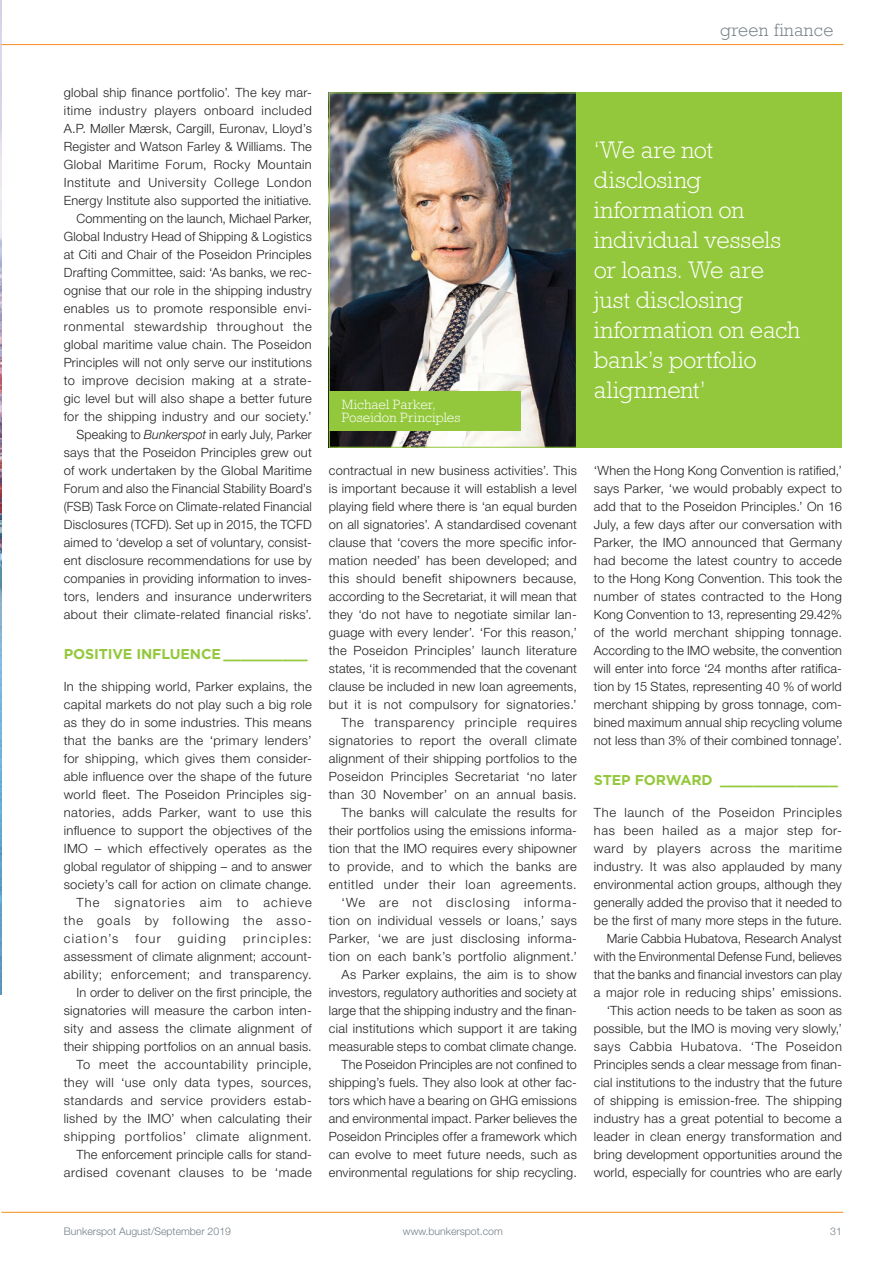
<style>
.page{position:relative;width:893px;height:1263px;background:#fff}
.page>*{position:absolute;margin:0;border:0;box-sizing:border-box;transform-origin:0 0}
.t1{font:300 24px/30px "Rockwell";letter-spacing:-.005em;color:#fff}
.t2{font:300 18px "Rockwell";letter-spacing:.025em;color:#737f86}
.t3{font:700 14.25px "Gotham";letter-spacing:-.01em;color:#94c83c}
.t4{font:300 13.5px/13.5px "Rockwell";letter-spacing:.005em;color:#fff}
.t5{font:300 12.75px/18px "Helvetica Neue LT Std";letter-spacing:.02em;color:#231f20;text-align:right}
.t6{font:300 12.75px "Helvetica Neue LT Std";letter-spacing:.08em;color:#231f20}
.t7{font:300 12.75px "Helvetica Neue LT Std";letter-spacing:.085em;color:#231f20}
.t8{font:300 12.75px "Helvetica Neue LT Std";letter-spacing:.1em;color:#231f20}
.t9{font:300 10.5px "Helvetica Neue LT Std";color:#737f86}
.s1{font-style:italic}
</style>
<div class="page">
<img style="left:0;top:6px;width:2px;height:988px">
<svg style="left:0;top:0;width:2px;height:6px"></svg>
<img style="left:331px;top:95px;width:244px;height:351px">
<div style="left:329px;top:93px;width:248px;height:355px;border:1px solid #94c83c"></div>
<div style="left:329px;top:391px;width:192px;height:40px;background:#94c83c"></div>
<div style="left:577px;top:93px;width:265px;height:355px;background:#94c83c"></div>
<hr style="left:2px;top:44px;width:841px;height:1px;background:#f68e1e">
<hr style="left:2px;top:1212px;width:841px;height:1px;background:#f68e1e">
<h2 class="t2" style="left:720px;top:20px;width:115px">green finance</h2>
<p class="t5" style="left:64px;top:83px;width:250px">global ship finance portfolio’. The key mar&shy;itime industry players onboard included A.P. Møller Mærsk, Cargill, Euronav, Lloyd’s Register and Watson Farley &amp; Williams. The Global Maritime Forum, Rocky Mountain Institute and University College London Energy Institute also supported the initiative.<br>Commenting on the launch, Michael Parker, Global Industry Head of Shipping &amp; Logistics at Citi and Chair of the Poseidon Principles Drafting Committee, said: ‘As banks, we rec&shy;ognise that our role in the shipping industry enables us to promote responsible envi&shy;ronmental stewardship throughout the global maritime value chain. The Poseidon Principles will not only serve our institutions to improve decision making at a strate&shy;gic level but will also shape a better future for the shipping industry and our society.’ Speaking to <span class="s1">Bunkerspot</span> in early July, Parker says that the Poseidon Principles grew out of work undertaken by the Global Maritime Forum and also the Financial Stability Board’s (FSB) Task Force on Climate-related Financial Disclosures (TCFD). Set up in 2015, the TCFD aimed to ‘develop a set of voluntary, consist&shy;ent disclosure recommendations for use by companies in providing information to inves&shy;tors, lenders and insurance underwriters about their climate-related financial risks’.</p>
<p class="t3" style="left:64px;top:644px;width:245px">POSITIVE INFLUENCE __________</p>
<p class="t5" style="left:64px;top:677px;width:250px">In the shipping world, Parker explains, the</p>
<p class="t5" style="left:64px;top:695px;width:250px">capital markets do not play such a big role</p>
<p class="t5" style="left:64px;top:713px;width:250px">as they do in some industries. This means</p>
<p class="t5" style="left:64px;top:731px;width:249px">that the banks are the ‘primary lenders’</p>
<p class="t5" style="left:64px;top:749px;width:250px">for shipping, which gives them consider-</p>
<p class="t5" style="left:64px;top:767px;width:250px">able influence over the shape of the future</p>
<p class="t5" style="left:64px;top:785px;width:250px">world fleet. The Poseidon Principles sig-</p>
<p class="t5" style="left:64px;top:803px;width:250px">natories, adds Parker, want to use this</p>
<p class="t5" style="left:64px;top:821px;width:250px">influence to support the objectives of the</p>
<p class="t5" style="left:64px;top:839px;width:250px">IMO – which effectively operates as the</p>
<p class="t5" style="left:64px;top:857px;width:250px">global regulator of shipping – and to answer</p>
<p class="t5" style="left:64px;top:875px;width:250px">society’s call for action on climate change.</p>
<p class="t7" style="left:77px;top:895px;width:237px">The signatories aim to achieve</p>
<p class="t6" style="left:64px;top:913px;width:250px">the goals by following the asso-</p>
<p class="t5" style="left:64px;top:929px;width:56px">ciation’s</p>
<p class="t5" style="left:136px;top:929px;width:27px">four</p>
<p class="t8" style="left:178px;top:931px;width:49px">guiding</p>
<p class="t5" style="left:64px;top:929px;width:250px">principles:<br>assessment of climate alignment; account&shy;ability; enforcement; and transparency.<br>In order to deliver on the first principle, the signatories will measure the carbon inten&shy;sity and assess the climate alignment of their shipping portfolios on an annual basis.<br>To meet the accountability principle, they will ‘use only data types, sources, standards and service providers estab&shy;lished by the IMO’ when calculating their shipping portfolios’ climate alignment.<br>The enforcement principle calls for stand&shy;ardised covenant clauses to be ‘made</p>
<p class="t4" style="left:342px;top:397px;width:120px">Michael Parker,<br>Poseidon Principles</p>
<h1 class="t1" style="left:594px;top:135px;width:208px">‘We are not disclosing information on individual vessels or loans. We are just disclosing information on each bank’s portfolio alignment’</h1>
<p class="t5" style="left:329px;top:461px;width:250px">contractual in new business activities’. This is important because it will establish a level playing field where there is ‘an equal burden on all signatories’. A standardised covenant clause that ‘covers the more specific infor&shy;mation needed’ has been developed; and this should benefit shipowners because, according to the Secretariat, it will mean that they ‘do not have to negotiate similar lan&shy;guage with every lender’. ‘For this reason,’ the Poseidon Principles’ launch literature states, ‘it is recommended that the covenant clause be included in new loan agreements, but it is not compulsory for signatories.’ The transparency principle requires signatories to report the overall climate alignment of their shipping portfolios to the Poseidon Principles Secretariat ‘no later than 30 November’ on an annual basis.<br>The banks will calculate the results for their portfolios using the emissions informa&shy;tion that the IMO requires every shipowner to provide, and to which the banks are entitled under their loan agreements. ‘We are not disclosing informa&shy;tion on individual vessels or loans,’ says Parker, ‘we are just disclosing informa&shy;tion on each bank’s portfolio alignment.’ As Parker explains, the aim is to show investors, regulatory authorities and society at large that the shipping industry and the finan&shy;cial institutions which support it are taking measurable steps to combat climate change.<br>The Poseidon Principles are not confined to shipping’s fuels. They also look at other fac&shy;tors which have a bearing on GHG emissions and environmental impact. Parker believes the Poseidon Principles offer a framework which can evolve to meet future needs, such as environmental regulations for ship recycling.</p>
<p class="t5" style="left:594px;top:461px;width:250px;text-align:justify">‘When the Hong Kong Convention is ratified,’ says Parker, ‘we would probably expect to add that to the Poseidon Principles.’ On 16<br>July, a few days after our conversation with Parker, the IMO announced that Germany had become the latest country to accede to the Hong Kong Convention. This took the number of states contracted to the Hong Kong Convention to 13, representing 29.42% of the world merchant shipping tonnage.<br>According to the IMO website, the convention will enter into force ‘24 months after ratifica&shy;tion by 15 States, representing 40 % of world merchant shipping by gross tonnage, com&shy;bined maximum annual ship recycling volume not less than 3% of their combined tonnage’.</p>
<p class="t3" style="left:594px;top:770px;width:245px">STEP FORWARD ______________</p>
<p class="t5" style="left:594px;top:803px;width:250px">The launch of the Poseidon Principles has been hailed as a major step for&shy;ward by players across the maritime industry. It was also applauded by many environmental action groups, although they generally added the proviso that it needed to be the first of many more steps in the future.<br>Marie Cabbia Hubatova, Research Analyst with the Environmental Defense Fund, believes that the banks and financial investors can play a major role in reducing ships’ emissions. ‘This action needs to be taken as soon as possible, but the IMO is moving very slowly,’ says Cabbia Hubatova. ‘The Poseidon Principles sends a clear message from finan&shy;cial institutions to the industry that the future of shipping is emission-free. The shipping industry has a great potential to become a leader in clean energy transformation and bring development opportunities around the world, especially for countries who are early</p>
<p class="t9" style="left:64px;top:1225px;width:169px">Bunkerspot August/September 2019</p>
<p class="t9" style="left:403px;top:1225px;width:101px">www.bunkerspot.com</p>
<p class="t9" style="left:830px;top:1225px;width:13px">31</p>
</div>
